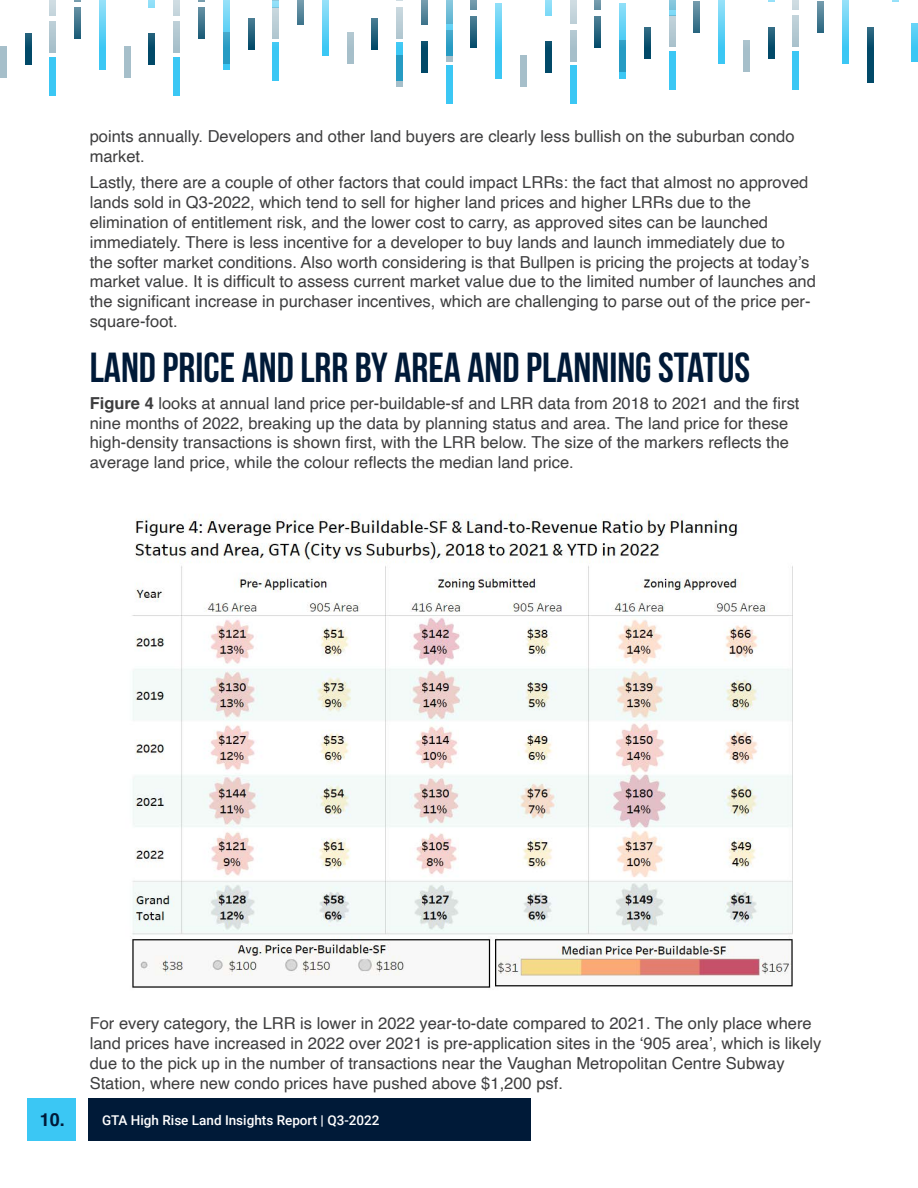
<style>
.page{position:relative;width:918px;height:1188px;background:#fff}
.page>*{position:absolute;margin:0;border:0;box-sizing:border-box;transform-origin:0 0}
.t1{font:700 42px "Bebas Neue";color:#001a38}
.t2{font:16.5px/19.8px "Helvetica";color:#3e3e3f}
.t3{font:500 13.5px "Roboto";color:#fff}
.s1{font-weight:700}
.s2{font-family:"Helvetica";font-weight:700;font-size:18px;color:#001a38}
</style>
<div class="page">
<div style="left:88px;top:1098px;width:443px;height:43px;background:#001a38"></div>
<div style="left:27px;top:1098px;width:49px;height:43px;background:#3bc7f4"></div>
<svg style="left:99px;top:0;width:7px;height:32px"></svg>
<svg style="left:495px;top:3px;width:7px;height:37px"></svg>
<svg style="left:322px;top:0;width:7px;height:17px"></svg>
<svg style="left:718px;top:0;width:7px;height:26px"></svg>
<div style="left:50px;top:57px;width:6px;height:38px;background:#3bc7f4"></div>
<div style="left:446px;top:66px;width:7px;height:38px;background:#3bc7f4"></div>
<div style="left:272px;top:43px;width:7px;height:38px;background:#3bc7f4"></div>
<div style="left:669px;top:51px;width:6px;height:38px;background:#3bc7f4"></div>
<svg style="left:223px;top:0;width:7px;height:32px"></svg>
<svg style="left:619px;top:3px;width:7px;height:37px"></svg>
<svg style="left:842px;top:0;width:7px;height:26px"></svg>
<div style="left:173px;top:57px;width:7px;height:38px;background:#3bc7f4"></div>
<div style="left:570px;top:66px;width:6px;height:38px;background:#3bc7f4"></div>
<div style="left:396px;top:43px;width:7px;height:38px;background:#3bc7f4"></div>
<div style="left:793px;top:51px;width:6px;height:38px;background:#3bc7f4"></div>
<div style="left:149px;top:0;width:6px;height:7px;background:#91dff8"></div>
<div style="left:545px;top:0;width:7px;height:16px;background:#88dcf8"></div>
<svg style="left:99px;top:32px;width:7px;height:38px"></svg>
<div style="left:495px;top:40px;width:7px;height:38px;background:#3bc7f4"></div>
<svg style="left:322px;top:17px;width:7px;height:38px"></svg>
<svg style="left:718px;top:26px;width:7px;height:38px"></svg>
<svg style="left:911px;top:23px;width:7px;height:38px"></svg>
<div style="left:272px;top:0;width:7px;height:7px;background:#91dff8"></div>
<div style="left:669px;top:0;width:6px;height:16px;background:#80daf7"></div>
<div style="left:223px;top:32px;width:7px;height:38px;background:#3bc7f4"></div>
<div style="left:619px;top:40px;width:7px;height:38px;background:#3bc7f4"></div>
<div style="left:446px;top:17px;width:7px;height:38px;background:#63d2f6"></div>
<svg style="left:842px;top:26px;width:7px;height:38px"></svg>
<svg style="left:74px;top:0;width:7px;height:2px"></svg>
<div style="left:471px;top:0;width:6px;height:10px;background:#6c96a8"></div>
<svg style="left:25px;top:33px;width:7px;height:31px"></svg>
<div style="left:421px;top:41px;width:7px;height:32px;background:#014968"></div>
<svg style="left:248px;top:18px;width:6px;height:32px"></svg>
<svg style="left:644px;top:27px;width:7px;height:31px"></svg>
<svg style="left:198px;top:0;width:7px;height:2px"></svg>
<div style="left:594px;top:0;width:7px;height:10px;background:#6c96a8"></div>
<svg style="left:149px;top:33px;width:6px;height:31px"></svg>
<div style="left:545px;top:41px;width:7px;height:32px;background:#014968"></div>
<svg style="left:372px;top:18px;width:6px;height:32px"></svg>
<svg style="left:768px;top:27px;width:7px;height:31px"></svg>
<svg style="left:867px;top:28px;width:7px;height:55px"></svg>
<svg style="left:74px;top:7px;width:7px;height:32px"></svg>
<svg style="left:471px;top:16px;width:6px;height:32px"></svg>
<svg style="left:297px;top:0;width:7px;height:25px"></svg>
<svg style="left:693px;top:1px;width:7px;height:32px"></svg>
<svg style="left:198px;top:7px;width:7px;height:32px"></svg>
<svg style="left:594px;top:16px;width:7px;height:32px"></svg>
<svg style="left:421px;top:0;width:7px;height:25px"></svg>
<svg style="left:817px;top:1px;width:7px;height:32px"></svg>
<div style="left:50px;top:0;width:6px;height:16px;background:#c9d8df"></div>
<svg style="left:446px;top:0;width:7px;height:24px"></svg>
<div style="left:669px;top:0;width:6px;height:10px;background:#82c5dc"></div>
<div style="left:0;top:47px;width:7px;height:31px;background:#a6bfca"></div>
<svg style="left:396px;top:55px;width:7px;height:32px"></svg>
<svg style="left:223px;top:32px;width:7px;height:32px"></svg>
<div style="left:619px;top:41px;width:7px;height:31px;background:#269bc3"></div>
<div style="left:173px;top:0;width:7px;height:16px;background:#c9d8df"></div>
<div style="left:570px;top:0;width:6px;height:24px;background:#c6d6dd"></div>
<div style="left:793px;top:0;width:6px;height:10px;background:#ccdae0"></div>
<div style="left:124px;top:47px;width:7px;height:31px;background:#a6bfca"></div>
<div style="left:520px;top:55px;width:7px;height:32px;background:#a6bfca"></div>
<svg style="left:347px;top:32px;width:7px;height:32px"></svg>
<div style="left:743px;top:41px;width:7px;height:31px;background:#a6bfca"></div>
<div style="left:50px;top:21px;width:6px;height:32px;background:#b0c6d0"></div>
<svg style="left:446px;top:30px;width:7px;height:31px"></svg>
<div style="left:272px;top:7px;width:7px;height:31px;background:#bdcfd7"></div>
<svg style="left:669px;top:15px;width:6px;height:32px"></svg>
<div style="left:173px;top:21px;width:7px;height:32px;background:#b0c6d0"></div>
<div style="left:570px;top:30px;width:6px;height:31px;background:#a9c1cc"></div>
<div style="left:396px;top:7px;width:7px;height:31px;background:#bdcfd7"></div>
<svg style="left:793px;top:15px;width:6px;height:32px"></svg>
<img style="left:130px;top:514px;width:663px;height:474px">
<p class="t2" style="left:90px;top:127px;width:706px">points annually. Developers and other land buyers are clearly less bullish on the suburban condo market.</p>
<p class="t2" style="left:90px;top:173px;width:728px">Lastly, there are a couple of other factors that could impact LRRs: the fact that almost no approved lands sold in Q3-2022, which tend to sell for higher land prices and higher LRRs due to the elimination of entitlement risk, and the lower cost to carry, as approved sites can be launched immediately. There is less incentive for a developer to buy lands and launch immediately due to<br>the softer market conditions. Also worth considering is that Bullpen is pricing the projects at today’s market value. It is difficult to assess current market value due to the limited number of launches and the significant increase in purchaser incentives, which are challenging to parse out of the price per&shy;square-foot.</p>
<p class="t1" style="left:90px;top:345px;width:662px">LAND PRICE AND LRR BY AREA AND PLANNING STATUS</p>
<p class="t2" style="left:90px;top:394px;width:711px"><span class="s1">Figure 4</span> looks at annual land price per-buildable-sf and LRR data from 2018 to 2021 and the first nine months of 2022, breaking up the data by planning status and area. The land price for these high-density transactions is shown first, with the LRR below. The size of the markers reflects the average land price, while the colour reflects the median land price.</p>
<p class="t2" style="left:90px;top:1014px;width:733px">For every category, the LRR is lower in 2022 year-to-date compared to 2021. The only place where land prices have increased in 2022 over 2021 is pre-application sites in the ‘905 area’, which is likely due to the pick up in the number of transactions near the Vaughan Metropolitan Centre Subway Station, where new condo prices have pushed above $1,200 psf.</p>
<p class="t3" style="left:40px;top:1110px;width:341px"><span class="s2">10.</span> GTA High Rise Land Insights Report | Q3-2022</p>
</div>
